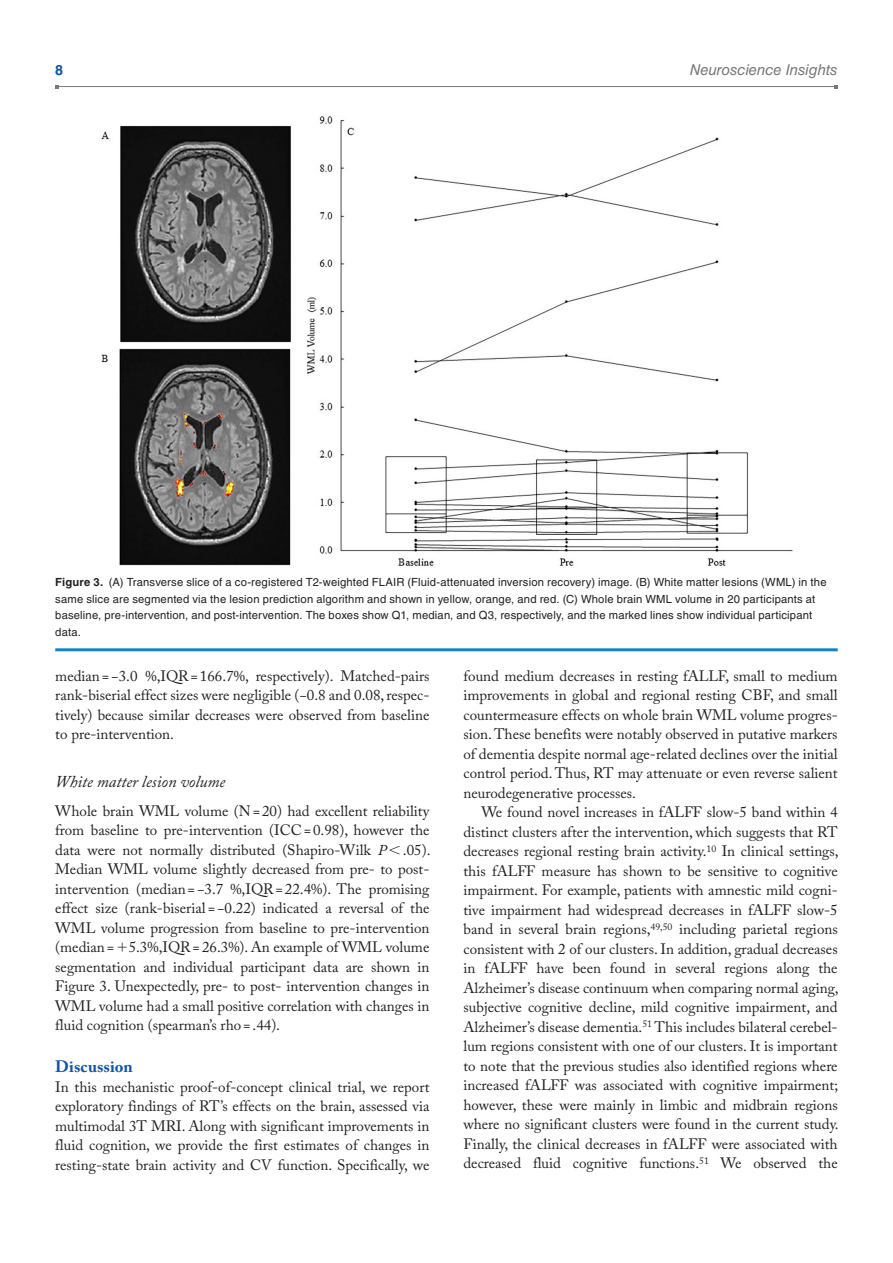
<style>
.page{position:relative;width:893px;height:1263px;background:#fff}
.page>*{position:absolute;margin:0;border:0;box-sizing:border-box;transform-origin:0 0}
.t1{font:italic 16.5px "Adobe Caslon Pro";color:#231f20}
.t2{font:700 16.5px "Adobe Caslon Pro";letter-spacing:.005em;color:#1055a4}
.t3{font:15px/19.5px "Adobe Caslon Pro";color:#231f20;text-align:justify}
.t4{font:italic 15px "Helvetica LT Std";letter-spacing:-.005em;color:#76787b}
.t5{font:700 14.25px "Helvetica LT Std";color:#1055a4}
.t6{font:11.25px/16.5px "Helvetica LT Std";letter-spacing:.015em;color:#231f20}
.s1{font-weight:700}
.s2{font-style:italic}
</style>
<div class="page">
<hr style="left:57px;top:86px;width:779px;height:1px;background:#76787b">
<hr style="left:55px;top:648px;width:783px;height:3px;background:#1582c5">
<img style="left:101px;top:116px;width:692px;height:450px">
<p class="t5" style="left:55px;top:61px;width:9px">8</p>
<p class="t4" style="left:690px;top:61px;width:149px">Neuroscience Insights</p>
<p class="t6" style="left:55px;top:574px;width:773px"><span class="s1">Figure 3.</span> (A) Transverse slice of a co-registered T2-weighted FLAIR (Fluid-attenuated inversion recovery) image. (B) White matter lesions (WML) in the same slice are segmented via the lesion prediction algorithm and shown in yellow, orange, and red. (C) Whole brain WML volume in 20 participants at baseline, pre-intervention, and post-intervention. The boxes show Q1, median, and Q3, respectively, and the marked lines show individual participant data.</p>
<p class="t3" style="left:55px;top:666px;width:376px">median= −3.0 %,IQR=166.7%, respectively). Matched-pairs rank-biserial effect sizes were negligible (−0.8 and 0.08, respec&shy;tively) because similar decreases were observed from baseline to pre-intervention.</p>
<p class="t1" style="left:55px;top:772px;width:172px">White matter lesion volume</p>
<p class="t3" style="left:55px;top:801px;width:377px">Whole brain WML volume (N=20) had excellent reliability from baseline to pre-intervention (ICC=0.98), however the data were not normally distributed (Shapiro-Wilk <span class="s2">P</span> .05).<br>Median WML volume slightly decreased from pre- to post&shy;intervention (median= −3.7 %,IQR=22.4%). The promising effect size (rank-biserial = −0.22) indicated a reversal of the WML volume progression from baseline to pre-intervention (median= 5.3%,IQR=26.3%). An example of WML volume segmentation and individual participant data are shown in Figure 3. Unexpectedly, pre- to post- intervention changes in WML volume had a small positive correlation with changes in fluid cognition (spearman’s rho = .44).</p>
<p class="t2" style="left:55px;top:1057px;width:79px">Discussion</p>
<p class="t3" style="left:55px;top:1077px;width:376px">In this mechanistic proof-of-concept clinical trial, we report exploratory findings of RT’s effects on the brain, assessed via multimodal 3T MRI. Along with significant improvements in fluid cognition, we provide the first estimates of changes in resting-state brain activity and CV function. Specifically, we</p>
<p class="t3" style="left:463px;top:666px;width:376px">found medium decreases in resting fALLF, small to medium improvements in global and regional resting CBF, and small countermeasure effects on whole brain WML volume progres&shy;sion. These benefits were notably observed in putative markers of dementia despite normal age-related declines over the initial control period. Thus, RT may attenuate or even reverse salient neurodegenerative processes.</p>
<p class="t3" style="left:463px;top:802px;width:377px;text-indent:18px">We found novel increases in fALFF slow-5 band within 4 distinct clusters after the intervention, which suggests that RT decreases regional resting brain activity.<sup>10</sup> In clinical settings, this fALFF measure has shown to be sensitive to cognitive impairment. For example, patients with amnestic mild cogni&shy;tive impairment had widespread decreases in fALFF slow-5 band in several brain regions,<sup>49,50</sup> including parietal regions consistent with 2 of our clusters. In addition, gradual decreases in fALFF have been found in several regions along the Alzheimer’s disease continuum when comparing normal aging, subjective cognitive decline, mild cognitive impairment, and Alzheimer’s disease dementia.<sup>51</sup> This includes bilateral cerebel&shy;lum regions consistent with one of our clusters. It is important to note that the previous studies also identified regions where increased fALFF was associated with cognitive impairment; however, these were mainly in limbic and midbrain regions where no significant clusters were found in the current study.<br>Finally, the clinical decreases in fALFF were associated with decreased fluid cognitive functions.<sup>51</sup> We observed the</p>
</div>
